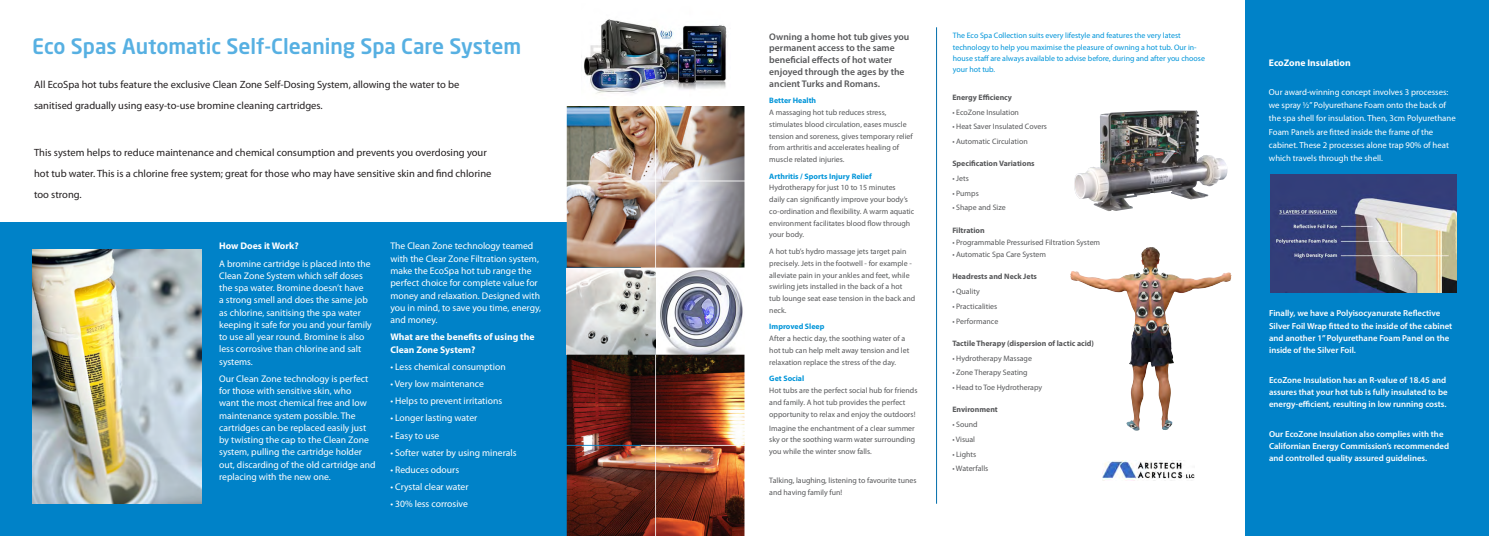
<style>
.page{position:relative;width:1489px;height:536px;background:#fff}
.page>*{position:absolute;margin:0;border:0;box-sizing:border-box;transform-origin:0 0}
.t1{font:500 21px "Neo Sans Pro";color:#57b0e2}
.t2{font:10.5px/21px "Myriad Pro";color:#231f20}
.t3{font:9.62px/12.2px "Myriad Pro";color:#fff}
.t4{font:600 9.62px/11.7px "Myriad Pro";color:#57585a}
.t5{font:700 9.62px/12.2px "Myriad Pro";color:#fff}
.t6{font:600 8.75px/12.2px "Myriad Pro";color:#fff}
.t7{font:8.75px/13.1px "Myriad Pro";color:#fff}
.t8{font:7.88px/11.7px "Myriad Pro";color:#57585a}
.t9{font:7.88px/11.4px "Myriad Pro";color:#0095d9}
.t10{font:700 7.88px "Myriad Pro";color:#57585a}
.t11{font:700 7.88px "Myriad Pro";color:#0095d9}
</style>
<div class="page">
<div style="left:0;top:2px;width:640px;height:534px;background:#0082c8"></div>
<div style="left:0;top:0;width:640px;height:221px;background:#fff"></div>
<img style="left:566px;top:106px;width:178px;height:430px">
<hr style="left:936px;top:27px;width:1px;height:477px;background:#036fab">
<img style="left:1070px;top:247px;width:81px;height:46px">
<img style="left:1074px;top:111px;width:153px;height:100px">
<img style="left:584px;top:19px;width:143px;height:75px">
<img style="left:1102px;top:460px;width:92px;height:21px">
<img style="left:32px;top:250px;width:169px;height:254px">
<div style="left:1245px;top:0;width:243px;height:536px;background:#0082c8"></div>
<img style="left:1270px;top:174px;width:186px;height:119px">
<h1 class="t1" style="left:32px;top:33px;width:491px">Eco Spas Automatic Self-Cleaning Spa Care System</h1>
<h2 class="t2" style="left:34px;top:74px;width:427px">All EcoSpa hot tubs feature the exclusive Clean Zone Self-Dosing System, allowing the water to be sanitised gradually using easy-to-use bromine cleaning cartridges.</h2>
<h2 class="t2" style="left:34px;top:142px;width:459px">This system helps to reduce maintenance and chemical consumption and prevents you overdosing your hot tub water. This is a chlorine free system; great for those who may have sensitive skin and find chlorine too strong.</h2>
<p class="t5" style="left:219px;top:240px;width:81px">How Does it Work?</p>
<p class="t3" style="left:219px;top:257px;width:154px">A bromine cartridge is placed into the Clean Zone System which self doses the spa water. Bromine doesn’t have<br>a strong smell and does the same job as chlorine, sanitising the spa water keeping it safe for you and your family to use all year round. Bromine is also less corrosive than chlorine and salt systems.</p>
<p class="t3" style="left:219px;top:373px;width:158px">Our Clean Zone technology is perfect for those with sensitive skin, who<br>want the most chemical free and low maintenance system possible. The cartridges can be replaced easily just by twisting the cap to the Clean Zone system, pulling the cartridge holder out, discarding of the old cartridge and replacing with the new one.</p>
<p class="t3" style="left:390px;top:240px;width:152px">The Clean Zone technology teamed with the Clear Zone Filtration system, make the EcoSpa hot tub range the perfect choice for complete value for money and relaxation. Designed with you in mind, to save you time, energy, and money.</p>
<p class="t5" style="left:390px;top:331px;width:146px">What are the benefits of using the<br>Clean Zone System?</p>
<p class="t3" style="left:390px;top:360px;width:117px">• Less chemical consumption</p>
<p class="t3" style="left:390px;top:378px;width:95px">• Very low maintenance</p>
<p class="t3" style="left:390px;top:395px;width:113px">• Helps to prevent irritations</p>
<p class="t3" style="left:390px;top:412px;width:88px">• Longer lasting water</p>
<p class="t3" style="left:390px;top:429px;width:50px">• Easy to use</p>
<p class="t3" style="left:390px;top:446px;width:128px">• Softer water by using minerals</p>
<p class="t3" style="left:390px;top:464px;width:70px">• Reduces odours</p>
<p class="t3" style="left:390px;top:481px;width:80px">• Crystal clear water</p>
<p class="t3" style="left:390px;top:498px;width:79px">• 30% less corrosive</p>
<p class="t4" style="left:769px;top:30px;width:142px">Owning a home hot tub gives you permanent access to the same beneficial effects of hot water enjoyed through the ages by the ancient Turks and Romans.</p>
<p class="t11" style="left:769px;top:96px;width:48px">Better Health</p>
<p class="t8" style="left:769px;top:107px;width:145px">A massaging hot tub reduces stress, stimulates blood circulation, eases muscle tension and soreness, gives temporary relief from arthritis and accelerates healing of muscle related injuries.</p>
<p class="t11" style="left:769px;top:172px;width:104px">Arthritis / Sports Injury Relief</p>
<p class="t8" style="left:769px;top:182px;width:146px">Hydrotherapy for just 10 to 15 minutes<br>daily can significantly improve your body’s co-ordination and flexibility. A warm aquatic environment facilitates blood flow through your body.</p>
<p class="t8" style="left:769px;top:246px;width:148px">A hot tub’s hydro massage jets target pain precisely. Jets in the footwell - for example - alleviate pain in your ankles and feet, while swirling jets installed in the back of a hot tub lounge seat ease tension in the back and neck.</p>
<p class="t11" style="left:769px;top:322px;width:57px">Improved Sleep</p>
<p class="t8" style="left:769px;top:333px;width:141px">After a hectic day, the soothing water of a hot tub can help melt away tension and let relaxation replace the stress of the day.</p>
<p class="t11" style="left:769px;top:374px;width:36px">Get Social</p>
<p class="t8" style="left:769px;top:385px;width:150px">Hot tubs are the perfect social hub for friends and family. A hot tub provides the perfect opportunity to relax and enjoy the outdoors!</p>
<p class="t8" style="left:769px;top:422px;width:147px;text-align:justify">Imagine the enchantment of a clear summer sky or the soothing warm water surrounding you while the winter snow falls.</p>
<p class="t8" style="left:769px;top:474px;width:149px;line-height:12.2px">Talking, laughing, listening to favourite tunes and having family fun!</p>
<p class="t9" style="left:952px;top:30px;width:253px">The Eco Spa Collection suits every lifestyle and features the very latest technology to help you maximise the pleasure of owning a hot tub. Our in&shy;house staff are always available to advise before, during and after you choose your hot tub.</p>
<p class="t10" style="left:952px;top:93px;width:61px">Energy Efficiency</p>
<p class="t8" style="left:952px;top:106px;width:68px">• EcoZone Insulation</p>
<p class="t8" style="left:952px;top:121px;width:96px">• Heat Saver Insulated Covers</p>
<p class="t8" style="left:952px;top:136px;width:77px">• Automatic Circulation</p>
<p class="t10" style="left:952px;top:159px;width:84px">Specification Variations</p>
<p class="t8" style="left:952px;top:172px;width:18px">• Jets</p>
<p class="t8" style="left:952px;top:187px;width:28px">• Pumps</p>
<p class="t8" style="left:952px;top:202px;width:55px">• Shape and Size</p>
<p class="t10" style="left:952px;top:225px;width:34px">Filtration</p>
<p class="t8" style="left:952px;top:237px;width:149px">• Programmable Pressurised Filtration System</p>
<p class="t8" style="left:952px;top:249px;width:95px">• Automatic Spa Care System</p>
<p class="t10" style="left:952px;top:272px;width:86px">Headrests and Neck Jets</p>
<p class="t8" style="left:952px;top:286px;width:29px">• Quality</p>
<p class="t8" style="left:952px;top:300px;width:46px">• Practicalities</p>
<p class="t8" style="left:952px;top:315px;width:47px">• Performance</p>
<p class="t10" style="left:952px;top:339px;width:143px">Tactile Therapy (dispersion of lactic acid)</p>
<p class="t8" style="left:952px;top:352px;width:81px">• Hydrotherapy Massage</p>
<p class="t8" style="left:952px;top:367px;width:77px">• Zone Therapy Seating</p>
<p class="t8" style="left:952px;top:382px;width:91px">• Head to Toe Hydrotherapy</p>
<p class="t10" style="left:952px;top:405px;width:47px">Environment</p>
<p class="t8" style="left:952px;top:418px;width:27px">• Sound</p>
<p class="t8" style="left:952px;top:433px;width:24px">• Visual</p>
<p class="t8" style="left:952px;top:448px;width:25px">• Lights</p>
<p class="t8" style="left:952px;top:463px;width:38px">• Waterfalls</p>
<p class="t5" style="left:1268px;top:56px;width:83px">EcoZone Insulation</p>
<p class="t7" style="left:1268px;top:86px;width:188px">Our award-winning concept involves 3 processes: we spray ½” Polyurethane Foam onto the back of the spa shell for insulation. Then, 3cm Polyurethane Foam Panels are fitted inside the frame of the cabinet. These 2 processes alone trap 90% of heat which travels through the shell.</p>
<p class="t6" style="left:1268px;top:307px;width:185px">Finally, we have a Polyisocyanurate Reflective Silver Foil Wrap fitted to the inside of the cabinet and another 1” Polyurethane Foam Panel on the inside of the Silver Foil.</p>
<p class="t6" style="left:1268px;top:373px;width:180px">EcoZone Insulation has an R-value of 18.45 and assures that your hot tub is fully insulated to be energy-efficient, resulting in low running costs.</p>
<p class="t6" style="left:1268px;top:427px;width:181px">Our EcoZone Insulation also complies with the<br>Californian Energy Commission’s recommended and controlled quality assured guidelines.</p>
</div>
